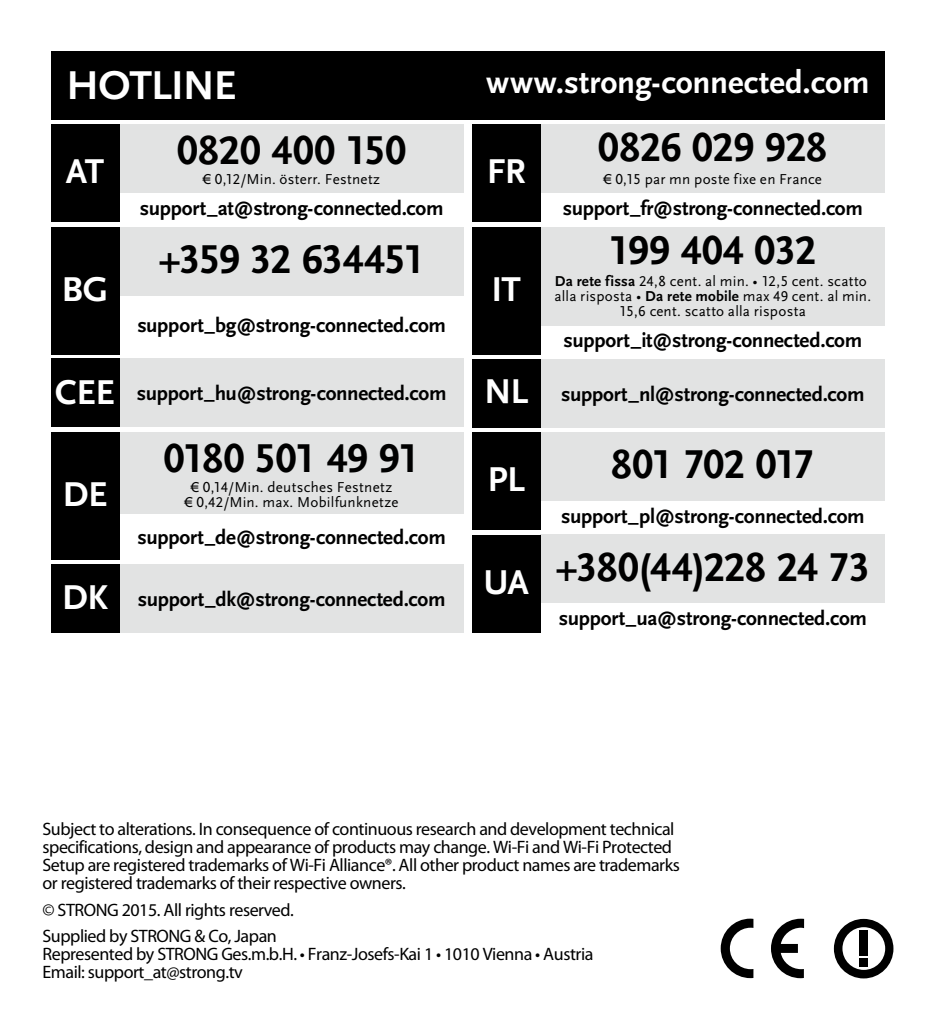
<style>
.page{position:relative;width:936px;height:1021px;background:#fff}
.page>*{position:absolute;margin:0;border:0;box-sizing:border-box;transform-origin:0 0}
.t1{font:700 42px "Scala Sans LF";letter-spacing:-.01em;color:#000}
.t2{font:700 42px "Scala Sans LF";letter-spacing:-.03em;color:#000}
.t3{font:700 42px "Scala Sans LF";letter-spacing:-.02em;color:#fff}
.t4{font:700 36px "Scala Sans LF";letter-spacing:-.015em;color:#fff}
.t5{font:700 33px "Scala Sans LF";color:#fff}
.t6{font:700 21px "Scala Sans LF";letter-spacing:-.015em;color:#000}
.t7{font:18px/18px "Myriad Pro";letter-spacing:-.025em;color:#000}
.t8{font:15px/15px "Scala Sans LF";letter-spacing:.015em;color:#000;text-align:center}
.s1{font-size:36px;color:#fff}
.s2{font-weight:700}
</style>
<div class="page">
<div style="left:51px;top:51px;width:833px;height:68px;background:#000"></div>
<div style="left:540px;top:227px;width:344px;height:98px;background:#e2e3e3"></div>
<div style="left:119px;top:124px;width:344px;height:68px;background:#e2e3e3"></div>
<div style="left:51px;top:124px;width:68px;height:98px;background:#000"></div>
<div style="left:119px;top:227px;width:344px;height:68px;background:#e2e3e3"></div>
<div style="left:51px;top:227px;width:68px;height:127px;background:#000"></div>
<div style="left:119px;top:358px;width:344px;height:69px;background:#e2e3e3"></div>
<div style="left:51px;top:358px;width:68px;height:69px;background:#000"></div>
<div style="left:119px;top:432px;width:344px;height:82px;background:#e2e3e3"></div>
<div style="left:51px;top:432px;width:68px;height:128px;background:#000"></div>
<div style="left:119px;top:564px;width:344px;height:68px;background:#e2e3e3"></div>
<div style="left:51px;top:564px;width:68px;height:68px;background:#000"></div>
<div style="left:540px;top:124px;width:344px;height:68px;background:#e2e3e3"></div>
<div style="left:472px;top:124px;width:68px;height:98px;background:#000"></div>
<div style="left:472px;top:227px;width:68px;height:127px;background:#000"></div>
<div style="left:540px;top:359px;width:344px;height:68px;background:#e2e3e3"></div>
<div style="left:472px;top:359px;width:68px;height:68px;background:#000"></div>
<div style="left:540px;top:432px;width:344px;height:68px;background:#e2e3e3"></div>
<div style="left:472px;top:432px;width:68px;height:98px;background:#000"></div>
<div style="left:540px;top:534px;width:344px;height:68px;background:#e2e3e3"></div>
<div style="left:472px;top:534px;width:68px;height:98px;background:#000"></div>
<svg style="left:771px;top:918px;width:33px;height:60px"></svg>
<svg style="left:720px;top:918px;width:33px;height:60px"></svg>
<svg style="left:833px;top:918px;width:60px;height:60px"></svg>
<div style="left:859px;top:958px;width:9px;height:9px;background:#000"></div>
<h1 class="t3" style="left:66px;top:63px;width:171px">HOTLINE</h1>
<h2 class="t4" style="left:66px;top:152px;width:40px">AT</h2>
<h2 class="t4" style="left:62px;top:270px;width:48px">BG</h2>
<h1 class="t1" style="left:177px;top:128px;width:231px">0820 400 150</h1>
<p class="t8" style="left:203px;top:172px;width:179px">€ 0,12/Min. österr. Festnetz</p>
<p class="t6" style="left:140px;top:197px;width:305px">support_at@strong-connected.com</p>
<h1 class="t1" style="left:158px;top:237px;width:268px">+359 32 634451</h1>
<p class="t6" style="left:137px;top:314px;width:310px">support_bg@strong-connected.com</p>
<p class="t6" style="left:55px;top:382px;width:393px"><span class="s1">CEE</span> support_hu@strong-connected.com</p>
<h1 class="t2" style="left:163px;top:436px;width:257px">0180 501 49 91</h1>
<p class="t8" style="left:184px;top:480px;width:215px">€ 0,14/Min. deutsches Festnetz<br>€ 0,42/Min. max. Mobilfunknetze</p>
<p class="t6" style="left:137px;top:526px;width:310px">support_de@strong-connected.com</p>
<p class="t6" style="left:62px;top:587px;width:385px"><span class="s1">DK</span> support_dk@strong-connected.com</p>
<h2 class="t4" style="left:63px;top:475px;width:46px">DE</h2>
<h3 class="t5" style="left:486px;top:65px;width:384px">www.strong-connected.com</h3>
<h2 class="t4" style="left:486px;top:152px;width:41px">FR</h2>
<h1 class="t1" style="left:598px;top:125px;width:231px">0826 029 928</h1>
<p class="t8" style="left:603px;top:172px;width:220px">€ 0,15 par mn poste fixe en France</p>
<p class="t6" style="left:562px;top:197px;width:301px">support_fr@strong-connected.com</p>
<h1 class="t1" style="left:609px;top:227px;width:209px">199 404 032</h1>
<p class="t8" style="left:554px;top:274px;width:318px"><span class="s2">Da rete fissa</span> 24,8 cent. al min. • 12,5 cent. scatto alla risposta • <span class="s2">Da rete mobile</span> max 49 cent. al min.<br>15,6 cent. scatto alla risposta</p>
<p class="t6" style="left:563px;top:329px;width:300px">support_it@strong-connected.com</p>
<p class="t6" style="left:484px;top:382px;width:382px"><span class="s1">NL</span> support_nl@strong-connected.com</p>
<h2 class="t4" style="left:491px;top:270px;width:31px">IT</h2>
<h1 class="t2" style="left:611px;top:442px;width:204px">801 702 017</h1>
<p class="t6" style="left:561px;top:504px;width:305px">support_pl@strong-connected.com</p>
<h1 class="t1" style="left:483px;top:544px;width:388px"><sub>UA</sub> +380(44)228 24 73</h1>
<p class="t6" style="left:558px;top:607px;width:310px">support_ua@strong-connected.com</p>
<h2 class="t4" style="left:487px;top:460px;width:39px">PL</h2>
<p class="t7" style="left:43px;top:820px;width:638px">Subject to alterations. In consequence of continuous research and development technical specifications, design and appearance of products may change. Wi-Fi and Wi-Fi Protected Setup are registered trademarks of Wi-Fi Alliance®. All other product names are trademarks or registered trademarks of their respective owners.</p>
<p class="t7" style="left:43px;top:897px;width:253px;line-height:26.4px">© STRONG 2015. All rights reserved.<br>Supplied by STRONG &amp; Co, Japan</p>
<p class="t7" style="left:43px;top:945px;width:552px">Represented by STRONG Ges.m.b.H. • Franz-Josefs-Kai 1 • 1010 Vienna • Austria<br>Email: support_at@strong.tv</p>
</div>
